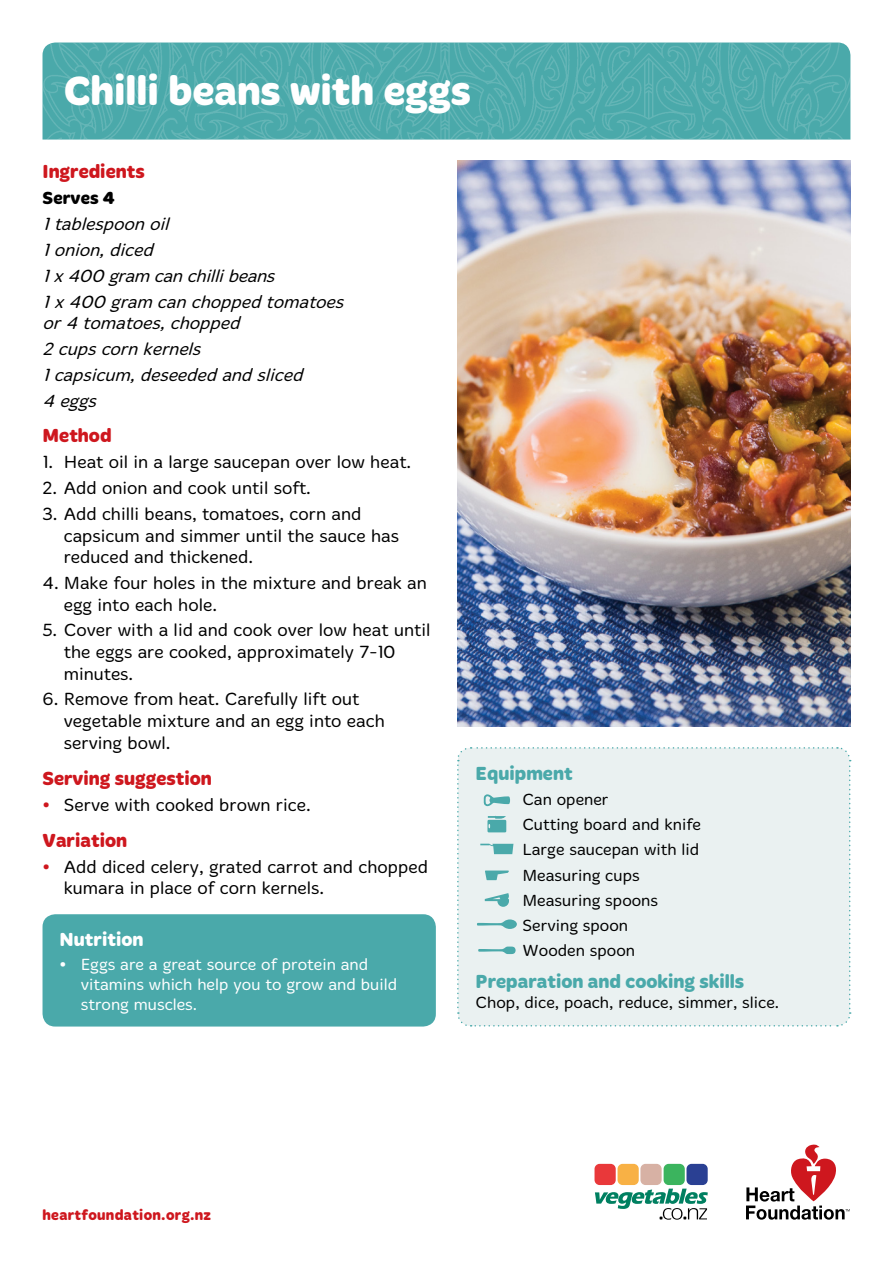
<style>
.page{position:relative;width:893px;height:1263px;background:#fff}
.page>*{position:absolute;margin:0;border:0;box-sizing:border-box;transform-origin:0 0}
.t1{font:700 42px "Merge";color:#fff}
.t2{font:700 19.5px "Merge";color:#ce171e}
.t3{font:700 19.5px "Merge";color:#4aa9aa}
.t4{font:700 19.5px "Merge";color:#fff}
.t5{font:300 18px/21.6px "Merge";color:#000}
.t6{font:italic 300 18px/25.8px "Merge";color:#000}
.t7{font:700 18px "Merge";letter-spacing:.005em;color:#000}
.t8{font:300 16.5px/25.2px "Merge";color:#000}
.t9{font:300 16.5px/19.8px "Merge";color:#fff}
.t10{font:700 15px "Merge";letter-spacing:.02em;color:#ce171e}
.s1{font-weight:700;color:#ce171e}
.s2{font-weight:700}
</style>
<div class="page">
<svg style="left:746px;top:1144px;width:104px;height:76px"></svg>
<div style="left:686px;top:1164px;width:22px;height:21px;background:#2a4093;border-radius:5px"></div>
<div style="left:664px;top:1164px;width:21px;height:21px;background:#3bb45e;border-radius:5px"></div>
<div style="left:640px;top:1164px;width:22px;height:21px;background:#d7b1a4;border-radius:5px"></div>
<div style="left:617px;top:1164px;width:22px;height:21px;background:#f8b145;border-radius:5px"></div>
<div style="left:594px;top:1164px;width:22px;height:21px;background:#e9383a;border-radius:5px"></div>
<svg style="left:595px;top:1188px;width:113px;height:32px"></svg>
<img style="left:457px;top:161px;width:393px;height:565px">
<img style="left:43px;top:43px;width:807px;height:97px">
<div style="left:457px;top:747px;width:394px;height:280px;background:#eaf1f1"></div>
<div style="left:43px;top:914px;width:393px;height:112px;background:#4aa9aa;border-radius:13px"></div>
<h1 class="t1" style="left:64px;top:67px;width:408px">Chilli beans with eggs</h1>
<p class="t2" style="left:43px;top:160px;width:104px">Ingredients</p>
<p class="t7" style="left:43px;top:187px;width:74px">Serves 4</p>
<p class="t6" style="left:43px;top:211px;width:308px">1tablespoonoil<br>1onion,diced<br>1x400 gram canchillibeans<br>1x400 gram canchoppedtomatoes</p>
<p class="t6" style="left:43px;top:310px;width:267px">or4 tomatoes,chopped<br>2cupscornkernels<br>1capsicum,deseededandsliced<br>4 eggs</p>
<p class="t2" style="left:43px;top:424px;width:71px">Method</p>
<p class="t5" style="left:43px;top:452px;width:370px">1. Heat oil in a large saucepan over low heat.</p>
<p class="t5" style="left:43px;top:477px;width:270px">2. Add onion and cook until soft.</p>
<p class="t5" style="left:64px;top:503px;width:337px;text-indent:-21px">3. Add chilli beans, tomatoes, corn and capsicum and simmer until the sauce has reduced and thickened.</p>
<p class="t5" style="left:64px;top:572px;width:365px;text-indent:-21px">4. Make four holes in the mixture and break an egg into each hole.</p>
<p class="t5" style="left:64px;top:620px;width:368px;text-indent:-21px">5. Cover with a lid and cook over low heat until the eggs are cooked, approximately 7-10 minutes.</p>
<p class="t5" style="left:64px;top:689px;width:323px;text-indent:-21px">6. Remove from heat. Carefully lift out vegetable mixture and an egg into each serving bowl.</p>
<p class="t2" style="left:43px;top:767px;width:171px">Serving suggestion</p>
<p class="t5" style="left:43px;top:794px;width:270px"><span class="s1">•</span> Serve with cooked brown rice.</p>
<p class="t2" style="left:43px;top:829px;width:86px">Variation</p>
<p class="t5" style="left:64px;top:856px;width:366px;text-indent:-21px"><span class="s1">•</span> Add diced celery, grated carrot and chopped kumara in place of corn kernels.</p>
<p class="t4" style="left:60px;top:928px;width:85px">Nutrition</p>
<p class="t9" style="left:81px;top:955px;width:318px;text-indent:-21px"><span class="s2">•</span> Eggs are a great source of protein and vitamins which help you to grow and build strong muscles.</p>
<p class="t3" style="left:476px;top:762px;width:99px">Equipment</p>
<p class="t8" style="left:522px;top:787px;width:180px">Can opener<br>Cutting board and knife<br>Large saucepan with lid<br>Measuring cups<br>Measuring spoons<br>Serving spoon<br>Wooden spoon</p>
<p class="t3" style="left:476px;top:970px;width:270px">Preparation and cooking skills</p>
<p class="t8" style="left:476px;top:990px;width:305px">Chop, dice, poach, reduce, simmer, slice.</p>
<p class="t10" style="left:43px;top:1207px;width:170px">heartfoundation.org.nz</p>
</div>
